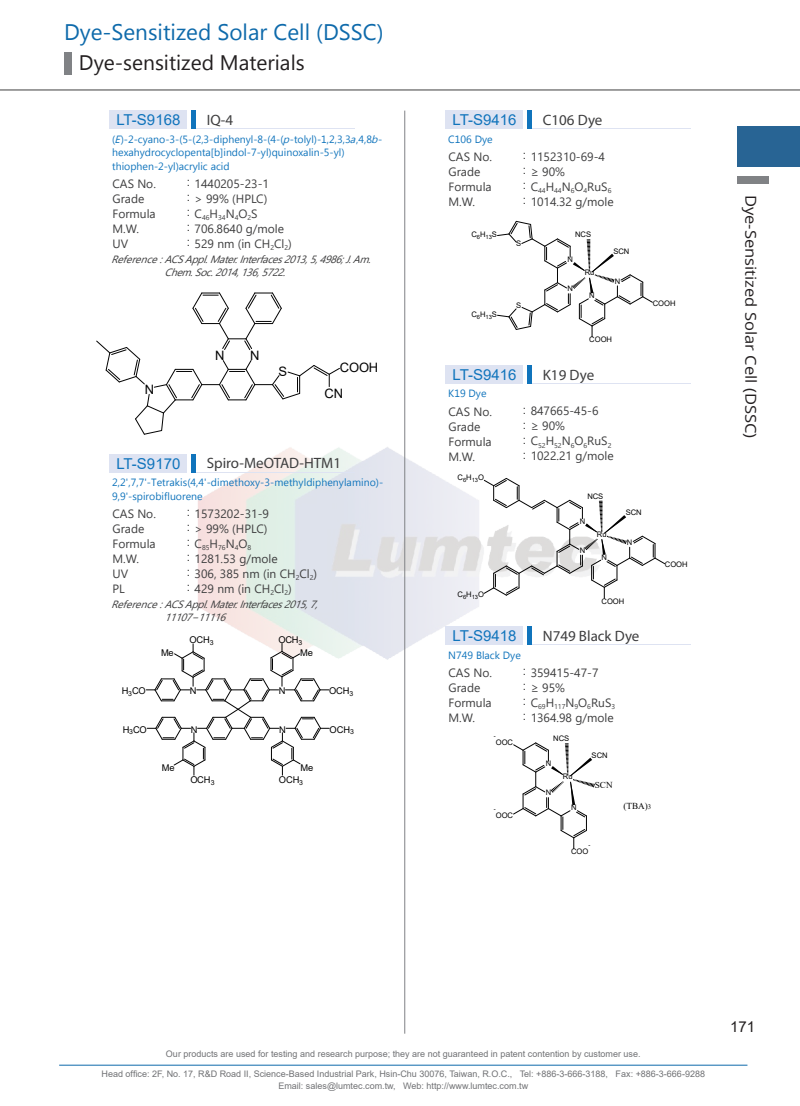
<style>
.page{position:relative;width:800px;height:1106px;background:#fff}
.page>*{position:absolute;margin:0;border:0;box-sizing:border-box;transform-origin:0 0}
.t1{font:22.5px "Microsoft New Tai Lue";color:#0e6aab}
.t2{font:21px "Microsoft New Tai Lue";color:#231f20}
.t3{font:15px "Myriad Pro";color:#3e3e3f}
.t4{font:15px "Arial";color:#1074bc}
.t5{font:15px "Open Sans";color:#231f20;scale:1.1 1}
.t6{font:15px "Arial";color:#231f20}
.t7{font:12.9px/26.4px "Arial";letter-spacing:-.02em;color:#030303}
.t8{font:12px/15px "Segoe UI";color:#3e3e3f}
.t9{font:12px/15px "Arial";color:#3e3e3f;text-align:justify}
.t10{font:10.5px/13.5px "Microsoft Tai Le";color:#1074bc}
.t11{font:italic 10.5px/13.5px "Segoe UI";color:#3e3e3f}
.t12{font:9.3px "Arial";letter-spacing:-.02em;color:#030303}
.t13{font:9.15px "Times New Roman";color:#030303}
.t14{font:9px/12px "Arial";color:#717275;text-align:center}
.t15{font:7.65px "Arial";letter-spacing:-.005em;color:#030303}
.t16{font:7.05px "Segoe UI";color:#3e3e3f}
.t17{font:5.7px "Arial";color:#030303}
.s1{font-style:italic}
.s2{font-size:6.9px}
</style>
<div class="page">
<img style="left:198px;top:446px;width:285px;height:214px">
<hr style="left:59px;top:1064px;width:688px;height:1px;background:#0e6aab">
<hr style="left:404px;top:111px;width:1px;height:922px;background:#808285">
<div style="left:737px;top:126px;width:62px;height:41px;background:#286494"></div>
<hr style="left:0;top:90px;width:799px;height:1px;background:#3e3e3f">
<div style="left:737px;top:176px;width:31px;height:7px;background:#808285"></div>
<div style="left:64px;top:52px;width:7px;height:22px;background:#808285"></div>
<div style="left:110px;top:111px;width:77px;height:18px;background:#dee3f2"></div>
<div style="left:110px;top:454px;width:77px;height:19px;background:#dee3f2"></div>
<div style="left:445px;top:111px;width:78px;height:18px;background:#dee3f2"></div>
<div style="left:445px;top:365px;width:78px;height:19px;background:#dee3f2"></div>
<div style="left:445px;top:626px;width:78px;height:19px;background:#dee3f2"></div>
<hr style="left:192px;top:128px;width:162px;height:1px;background:#dee3f2">
<hr style="left:192px;top:472px;width:162px;height:1px;background:#dee3f2">
<hr style="left:528px;top:128px;width:162px;height:1px;background:#dee3f2">
<hr style="left:528px;top:383px;width:162px;height:1px;background:#dee3f2">
<hr style="left:528px;top:644px;width:162px;height:1px;background:#dee3f2">
<hr style="left:192px;top:111px;width:4px;height:18px;background:#1074bc">
<hr style="left:192px;top:454px;width:4px;height:19px;background:#1074bc">
<div style="left:527px;top:111px;width:5px;height:18px;background:#1074bc"></div>
<div style="left:527px;top:365px;width:5px;height:19px;background:#1074bc"></div>
<div style="left:527px;top:626px;width:5px;height:19px;background:#1074bc"></div>
<svg style="left:96px;top:292px;width:244px;height:143px"></svg>
<svg style="left:146px;top:643px;width:183px;height:132px"></svg>
<svg style="left:497px;top:221px;width:156px;height:116px"></svg>
<svg style="left:483px;top:478px;width:182px;height:120px"></svg>
<svg style="left:513px;top:742px;width:81px;height:106px"></svg>
<h1 class="t1" style="left:64px;top:19px;width:321px">Dye-Sensitized Solar Cell (DSSC)</h1>
<h2 class="t2" style="left:79px;top:50px;width:227px">Dye-sensitized Materials</h2>
<p class="t4" style="left:116px;top:110px;width:65px">LT-S9168</p>
<p class="t3" style="left:207px;top:111px;width:28px">IQ-4</p>
<p class="t10" style="left:112px;top:133px;width:271px">(<span class="s1">E</span>)-2-cyano-3-(5-(2,3-diphenyl-8-(4-(<span class="s1">p</span>-tolyl)-1,2,3,3<span class="s1">a</span>,4,8<span class="s1">b&shy;</span>hexahydrocyclopenta[b]indol-7-yl)quinoxalin-5-yl) thiophen-2-yl)acrylic acid</p>
<p class="t8" style="left:112px;top:175px;width:45px">CAS No.<br>Grade<br>Formula<br>M.W.<br>UV</p>
<p class="t8" style="left:194px;top:175px;width:76px">1440205-23-1 &gt; 99% (HPLC)</p>
<p class="t16" style="left:194px;top:211px;width:64px"><sup>C</sup>46<sup>H</sup>34<sup>N</sup>4<sup>O</sup>2<sup>S</sup></p>
<p class="t8" style="left:194px;top:220px;width:99px">706.8640 g/mole<br>529 nm (in CH<sub>2</sub>Cl<sub>2</sub>)</p>
<p class="t9" style="left:187px;top:174px;width:5px">: : : : :</p>
<p class="t11" style="left:111px;top:251px;width:59px">Reference:</p>
<p class="t11" style="left:164px;top:251px;width:214px">ACSAppl.Mater.Interfaces2013,5,4986;J.Am.<br>Chem.Soc.2014,136,5722.</p>
<p class="t7" style="left:145px;top:376px;width:11px">N</p>
<p class="t4" style="left:116px;top:453px;width:65px">LT-S9170</p>
<p class="t7" style="left:215px;top:342px;width:11px">N</p>
<p class="t7" style="left:250px;top:342px;width:11px">N</p>
<p class="t7" style="left:278px;top:359px;width:10px">S</p>
<p class="t7" style="left:324px;top:354px;width:55px;text-indent:15px">COOH<br>CN</p>
<p class="t3" style="left:207px;top:454px;width:136px">Spiro-MeOTAD-HTM1</p>
<p class="t10" style="left:112px;top:476px;width:272px">2,2',7,7'-Tetrakis(4,4'-dimethoxy-3-methyldiphenylamino)-<br>9,9'-spirobifluorene</p>
<p class="t8" style="left:112px;top:505px;width:45px">CAS No.<br>Grade<br>Formula<br>M.W.<br>UV<br>PL</p>
<p class="t8" style="left:194px;top:505px;width:76px">1573202-31-9 &gt; 99% (HPLC)</p>
<p class="t16" style="left:194px;top:541px;width:58px"><sup>C</sup>85<sup>H</sup>76<sup>N</sup>4<sup>O</sup>8</p>
<p class="t8" style="left:194px;top:550px;width:124px">1281.53 g/mole<br>306, 385 nm (in CH<sub>2</sub>Cl<sub>2</sub>)<br>429 nm (in CH<sub>2</sub>Cl<sub>2</sub>)</p>
<p class="t9" style="left:187px;top:504px;width:5px">: : : : : :</p>
<p class="t11" style="left:111px;top:596px;width:59px">Reference:</p>
<p class="t11" style="left:164px;top:596px;width:161px">ACSAppl.Mater.Interfaces2015,7,<br>11107−11116</p>
<p class="t12" style="left:189px;top:633px;width:26px">OCH<sub>3</sub></p>
<p class="t12" style="left:278px;top:633px;width:25px">OCH<sub>3</sub></p>
<p class="t12" style="left:122px;top:684px;width:26px">H<sub>3</sub>CO</p>
<p class="t12" style="left:123px;top:723px;width:26px">H<sub>3</sub>CO</p>
<p class="t12" style="left:161px;top:646px;width:14px">Me</p>
<p class="t12" style="left:300px;top:646px;width:14px">Me</p>
<p class="t12" style="left:190px;top:684px;width:8px">N</p>
<p class="t12" style="left:191px;top:723px;width:8px">N</p>
<p class="t12" style="left:279px;top:684px;width:8px">N</p>
<p class="t12" style="left:279px;top:723px;width:8px">N</p>
<p class="t12" style="left:162px;top:761px;width:14px">Me</p>
<p class="t12" style="left:300px;top:761px;width:14px">Me</p>
<p class="t12" style="left:190px;top:773px;width:26px">OCH<sub>3</sub></p>
<p class="t12" style="left:279px;top:773px;width:26px">OCH<sub>3</sub></p>
<p class="t12" style="left:329px;top:684px;width:25px">OCH<sub>3</sub></p>
<p class="t12" style="left:329px;top:723px;width:26px">OCH<sub>3</sub></p>
<p class="t4" style="left:452px;top:110px;width:65px">LT-S9416</p>
<p class="t10" style="left:448px;top:133px;width:46px">C106 Dye</p>
<p class="t8" style="left:448px;top:148px;width:45px">CAS No.<br>Grade<br>Formula<br>M.W.</p>
<p class="t3" style="left:542px;top:111px;width:61px">C106 Dye</p>
<p class="t8" style="left:530px;top:148px;width:84px">1152310-69-4 ≥ 90%<br>C<sub>44</sub>H<sub>44</sub>N<sub>6</sub>O<sub>4</sub>RuS<sub>6<br></sub>1014.32 g/mole</p>
<p class="t9" style="left:522px;top:147px;width:5px">: : : :</p>
<p class="t15" style="left:471px;top:229px;width:27px">C<sub>6</sub>H<sub>13</sub>S</p>
<p class="t15" style="left:516px;top:238px;width:7px">S</p>
<p class="t15" style="left:471px;top:309px;width:27px">C<sub>6</sub>H<sub>13</sub>S</p>
<p class="t15" style="left:516px;top:300px;width:7px">S</p>
<p class="t4" style="left:452px;top:364px;width:65px">LT-S9416</p>
<p class="t10" style="left:448px;top:387px;width:40px">K19 Dye</p>
<p class="t15" style="left:575px;top:229px;width:18px">NCS</p>
<p class="t15" style="left:567px;top:254px;width:7px">N</p>
<p class="t15" style="left:567px;top:283px;width:7px">N</p>
<p class="t15" style="left:584px;top:267px;width:11px">Ru</p>
<p class="t15" style="left:589px;top:290px;width:7px">N</p>
<p class="t15" style="left:613px;top:246px;width:18px">SCN</p>
<p class="t15" style="left:614px;top:275px;width:7px">N</p>
<p class="t15" style="left:589px;top:334px;width:24px">COOH</p>
<p class="t3" style="left:542px;top:365px;width:53px">K19 Dye</p>
<p class="t8" style="left:448px;top:403px;width:45px">CAS No.<br>Grade<br>Formula<br>M.W.</p>
<p class="t15" style="left:457px;top:472px;width:28px">C<sub>6</sub>H<sub>13</sub>O</p>
<p class="t8" style="left:530px;top:402px;width:84px">847665-45-6<br>≥ 90%<br>C<sub>52</sub>H<sub>52</sub>N<sub>6</sub>O<sub>6</sub>RuS<sub>2<br></sub>1022.21 g/mole</p>
<p class="t9" style="left:522px;top:402px;width:5px">: : : :</p>
<p class="t15" style="left:587px;top:490px;width:17px">NCS</p>
<p class="t15" style="left:579px;top:515px;width:7px">N</p>
<p class="t15" style="left:579px;top:545px;width:7px">N</p>
<p class="t15" style="left:597px;top:529px;width:11px">Ru</p>
<p class="t15" style="left:601px;top:551px;width:7px">N</p>
<p class="t15" style="left:625px;top:507px;width:17px">SCN</p>
<p class="t15" style="left:626px;top:537px;width:7px">N</p>
<p class="t15" style="left:457px;top:589px;width:28px">C<sub>6</sub>H<sub>13</sub>O</p>
<p class="t4" style="left:452px;top:625px;width:65px">LT-S9418</p>
<p class="t15" style="left:601px;top:595px;width:24px">COOH</p>
<p class="t3" style="left:542px;top:626px;width:98px">N749 Black Dye</p>
<p class="t10" style="left:448px;top:649px;width:74px">N749 Black Dye</p>
<p class="t8" style="left:448px;top:664px;width:45px">CAS No.<br>Grade<br>Formula<br>M.W.</p>
<p class="t8" style="left:530px;top:664px;width:69px">359415-47-7 ≥ 95%</p>
<p class="t16" style="left:530px;top:700px;width:86px"><sup>C</sup>69<sup>H</sup>117<sup>N</sup>9<sup>O</sup>6<sup>RuS</sup>3</p>
<p class="t8" style="left:530px;top:709px;width:84px">1364.98 g/mole</p>
<p class="t9" style="left:522px;top:663px;width:5px">: : : :</p>
<p class="t17" style="left:494px;top:732px;width:3px">-</p>
<p class="t15" style="left:495px;top:736px;width:19px">OOC</p>
<p class="t15" style="left:553px;top:733px;width:18px">NCS</p>
<p class="t15" style="left:591px;top:750px;width:18px">SCN</p>
<p class="t15" style="left:545px;top:758px;width:7px">N</p>
<p class="t15" style="left:545px;top:787px;width:7px">N</p>
<p class="t15" style="left:563px;top:771px;width:11px">Ru</p>
<p class="t13" style="left:594px;top:778px;width:19px">SCN</p>
<p class="t15" style="left:652px;top:298px;width:24px">COOH</p>
<p class="t15" style="left:664px;top:559px;width:24px">COOH</p>
<p class="t17" style="left:494px;top:805px;width:3px">-</p>
<p class="t15" style="left:571px;top:802px;width:7px">N</p>
<p class="t15" style="left:495px;top:809px;width:19px">OOC</p>
<p class="t17" style="left:588px;top:841px;width:3px">-</p>
<p class="t15" style="left:571px;top:846px;width:19px">COO</p>
<p class="t13" style="left:623px;top:799px;width:29px">(TBA)<span class="s2">3</span></p>
<p class="t5" style="left:761px;top:195px;width:223px;rotate:90deg">Dye-Sensitized Solar Cell (DSSC)</p>
<p class="t14" style="left:166px;top:1048px;width:476px">Our products are used for testing and research purpose; they are not guaranteed in patent contention by customer use.</p>
<p class="t14" style="left:102px;top:1068px;width:604px">Head office: 2F, No. 17, R&amp;D Road II, Science-Based Industrial Park, Hsin-Chu 30076, Taiwan, R.O.C., Tel: +886-3-666-3188, Fax: +886-3-666-9288<br>Email: sales@lumtec.com.tw, Web: http://www.lumtec.com.tw</p>
<p class="t6" style="left:729px;top:1016px;width:27px">171</p>
</div>
